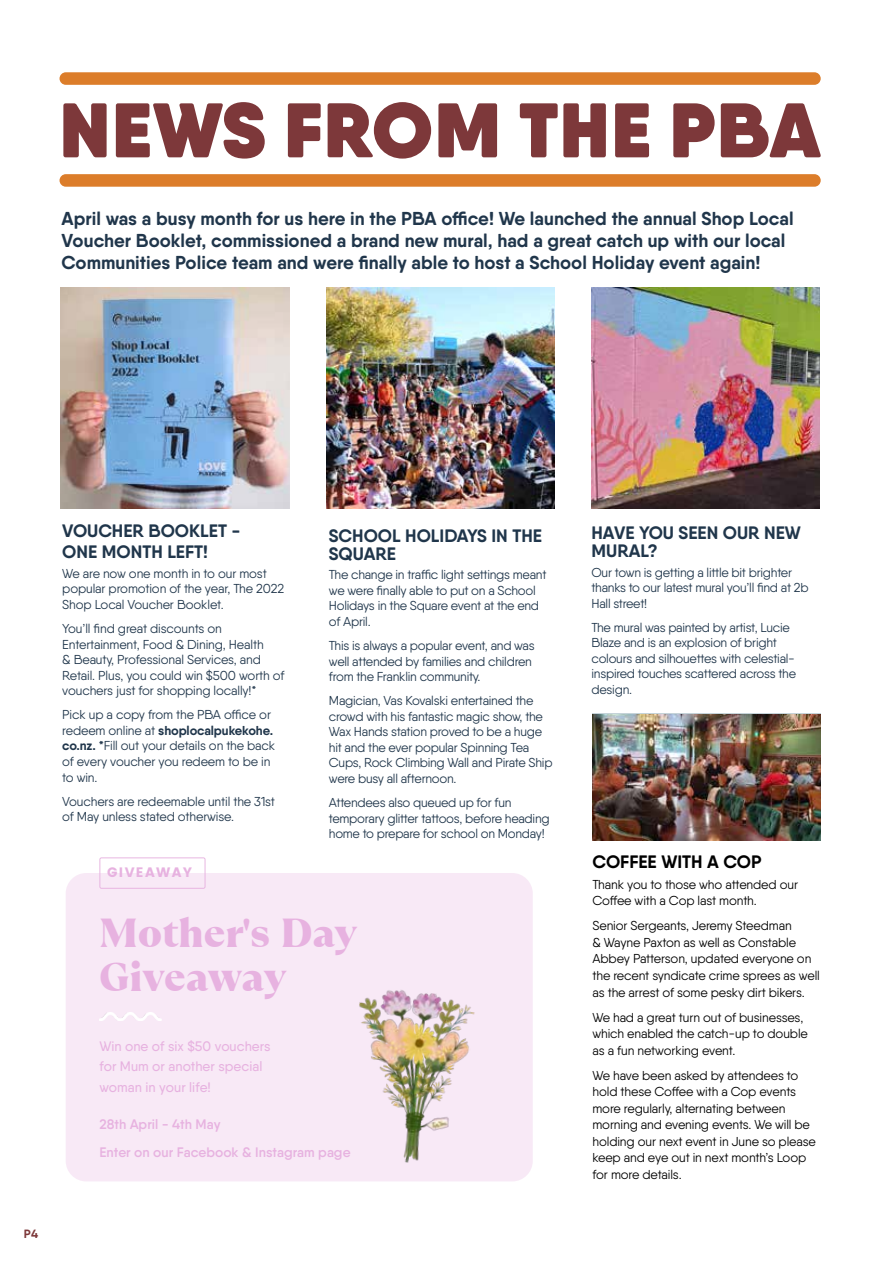
<style>
.page{position:relative;width:893px;height:1263px;background:#fff}
.page>*{position:absolute;margin:0;border:0;box-sizing:border-box;transform-origin:0 0}
.t1{font:800 77.1px "Qanelas Soft";letter-spacing:.02em;color:#7d383a}
.t2{font:900 40.35px/44.4px "TT Ramillas";color:#e7b2e0}
.t3{font:700 18.75px/21.8px "Qanelas Soft";color:#20364b}
.t4{font:700 18px/18px "Qanelas Soft";color:#20364b}
.t5{font:700 18px "Qanelas Soft";color:#000}
.t6{font:500 13.8px/20.2px "Qanelas Soft";color:#e7b2e0}
.t7{font:600 13.8px/27.8px "Qanelas Soft";color:#e7b2e0}
.t8{font:13.65px "Poppins";letter-spacing:.1em;color:#e7b2e0}
.t9{font:12.9px/15.6px "Qanelas Soft";letter-spacing:-.02em;color:#20364b}
.t10{font:12.9px/16.5px "Qanelas Soft";letter-spacing:-.01em;color:#000}
.t11{font:700 12px "Qanelas Soft";color:#7d383a}
.s1{font-weight:700}
</style>
<div class="page">
<div style="left:60px;top:72px;width:761px;height:13px;background:#dc7d2a;border-radius:6px"></div>
<div style="left:60px;top:174px;width:761px;height:13px;background:#dc7d2a;border-radius:6px"></div>
<img style="left:61px;top:287px;width:228px;height:222px">
<img style="left:326px;top:287px;width:228px;height:222px">
<img style="left:591px;top:287px;width:229px;height:222px">
<div style="left:66px;top:873px;width:467px;height:308px;background:#f8e9f6;border-radius:21px"></div>
<svg style="left:99px;top:857px;width:106px;height:32px"></svg>
<img style="left:99px;top:1012px;width:62px;height:9px">
<img style="left:359px;top:990px;width:116px;height:173px">
<img style="left:592px;top:714px;width:229px;height:127px">
<h1 class="t1" style="left:60px;top:79px;width:763px">NEWS FROM THE PBA</h1>
<p class="t3" style="left:62px;top:208px;width:733px">April was a busy month for us here in the PBA office! We launched the annual Shop Local<br>Voucher Booklet, commissioned a brand new mural, had a great catch up with our local<br>Communities Police team and were finally able to host a School Holiday event again!</p>
<h3 class="t4" style="left:62px;top:520px;width:180px;line-height:21px">VOUCHER BOOKLET -<br>ONE MONTH LEFT!</h3>
<p class="t9" style="left:62px;top:565px;width:223px">We are now one month in to our most popular promotion of the year, The 2022<br>Shop Local Voucher Booklet.</p>
<p class="t9" style="left:62px;top:621px;width:224px">You’ll find great discounts on Entertainment, Food &amp; Dining, Health<br>&amp; Beauty, Professional Services, and Retail. Plus, you could win $500 worth of vouchers just for shopping locally!*</p>
<p class="t9" style="left:62px;top:707px;width:215px">Pick up a copy from the PBA office or redeem online at <span class="s1">shoplocalpukekohe. co.nz. *</span>Fill out your details on the back of every voucher you redeem to be in to win.</p>
<p class="t9" style="left:62px;top:793px;width:214px">Vouchers are redeemable until the 31st of May unless stated otherwise.</p>
<h3 class="t4" style="left:329px;top:526px;width:215px">SCHOOL HOLIDAYS IN THE<br>SQUARE</h3>
<p class="t9" style="left:329px;top:567px;width:219px">The change in traffic light settings meant we were finally able to put on a School<br>Holidays in the Square event at the end of April.</p>
<p class="t9" style="left:329px;top:637px;width:207px">This is always a popular event, and was well attended by families and children from the Franklin community.</p>
<p class="t9" style="left:329px;top:693px;width:225px">Magician, Vas Kovalski entertained the crowd with his fantastic magic show, the Wax Hands station proved to be a huge hit and the ever popular Spinning Tea Cups, Rock Climbing Wall and Pirate Ship were busy all afternoon.</p>
<p class="t9" style="left:329px;top:794px;width:222px">Attendees also queued up for fun temporary glitter tattoos, before heading home to prepare for school on Monday!</p>
<p class="t8" style="left:107px;top:864px;width:87px">GIVEAWAY</p>
<h2 class="t2" style="left:99px;top:911px;width:259px">Mother's Day<br>Giveaway</h2>
<p class="t6" style="left:99px;top:1036px;width:173px">Win one of six $50 vouchers for Mum or another special woman in your life!</p>
<p class="t7" style="left:99px;top:1110px;width:253px">28th April - 4th May<br>Enter on our Facebook &amp; Instagram page</p>
<p class="t11" style="left:24px;top:1226px;width:16px">P4</p>
<h3 class="t4" style="left:591px;top:523px;width:211px">HAVE YOU SEEN OUR NEW<br>MURAL?</h3>
<p class="t9" style="left:591px;top:564px;width:219px">Our town is getting a little bit brighter thanks to our latest mural you’ll find at 2b<br>Hall street!</p>
<p class="t9" style="left:591px;top:619px;width:206px">The mural was painted by artist, Lucie<br>Blaze and is an explosion of bright colours and silhouettes with celestial&shy;inspired touches scattered across the design.</p>
<h3 class="t5" style="left:592px;top:851px;width:171px">COFFEE WITH A COP</h3>
<p class="t10" style="left:592px;top:876px;width:207px">Thank you to those who attended our<br>Coffee with a Cop last month.</p>
<p class="t10" style="left:592px;top:917px;width:229px">Senior Sergeants, Jeremy Steedman<br>&amp; Wayne Paxton as well as Constable Abbey Patterson, updated everyone on the recent syndicate crime sprees as well as the arrest of some pesky dirt bikers.</p>
<p class="t10" style="left:592px;top:1008px;width:217px">We had a great turn out of businesses, which enabled the catch-up to double as a fun networking event.</p>
<p class="t10" style="left:592px;top:1067px;width:225px">We have been asked by attendees to hold these Coffee with a Cop events more regularly, alternating between morning and evening events. We will be holding our next event in June so please keep and eye out in next month’s Loop for more details.</p>
</div>
